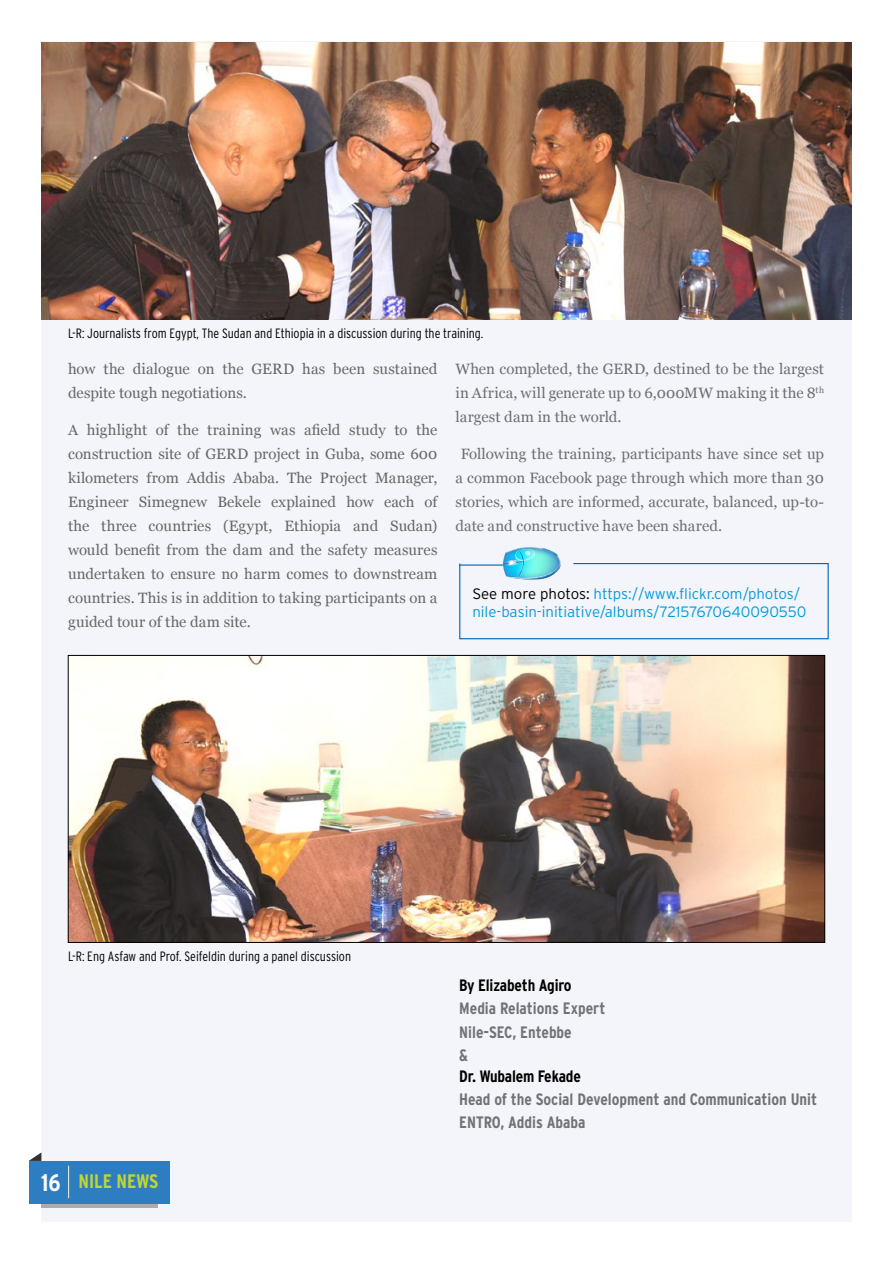
<style>
.page{position:relative;width:893px;height:1263px;background:#fff}
.page>*{position:absolute;margin:0;border:0;box-sizing:border-box;transform-origin:0 0}
.t1{font:700 condensed 19.5px "Interstate";color:#bfd630}
.t2{font:700 condensed 16.5px/23.1px "Interstate";color:#717275}
.t3{font:700 condensed 16.5px "Interstate";letter-spacing:-.01em;color:#000}
.t4{font:15px/24px "Georgia";color:#676767}
.t5{font:15px/24px "Georgia";letter-spacing:.005em;color:#6d6e71;text-align:justify}
.t6{font:300 15px/18px "Interstate";color:#009bdf}
.t7{font:300 condensed 13.5px "Interstate";color:#000}
.s1{color:#000}
.s2{font-size:24px;color:#fff}
</style>
<div class="page">
<div style="left:41px;top:41px;width:810px;height:1180px;background:#f4f5fa"></div>
<svg style="left:41px;top:1203px;width:116px;height:5px"></svg>
<div style="left:29px;top:1161px;width:140px;height:42px;background:#2f7dc1"></div>
<svg style="left:29px;top:1152px;width:12px;height:9px"></svg>
<hr style="left:68px;top:1166px;width:1px;height:32px;background:#eff5d5">
<img style="left:41px;top:43px;width:810px;height:277px">
<img style="left:70px;top:657px;width:753px;height:284px">
<img style="left:520px;top:546px;width:22px;height:2px">
<svg style="left:459px;top:548px;width:370px;height:92px"></svg>
<p class="t7" style="left:68px;top:325px;width:417px">L-R: Journalists from Egypt, The Sudan and Ethiopia in a discussion during the training.</p>
<p class="t4" style="left:68px;top:357px;width:371px">how the dialogue on the GERD has been sustained despite tough negotiations.</p>
<p class="t4" style="left:68px;top:418px;width:371px;text-align:justify">A highlight of the training was afield study to the construction site of GERD project in Guba, some 600 kilometers from Addis Ababa. The Project Manager, Engineer Simegnew Bekele explained how each of the three countries (Egypt, Ethiopia and Sudan) would benefit from the dam and the safety measures undertaken to ensure no harm comes to downstream countries. This is in addition to taking participants on a guided tour of the dam site.</p>
<p class="t5" style="left:455px;top:357px;width:370px">When completed, the GERD, destined to be the largest in Africa, will generate up to 6,000MW making it the 8<sup>th </sup>largest dam in the world.</p>
<p class="t5" style="left:455px;top:442px;width:370px;text-indent:5px">Following the training, participants have since set up a common Facebook page through which more than 30 stories, which are informed, accurate, balanced, up-to&shy;date and constructive have been shared.</p>
<p class="t6" style="left:472px;top:584px;width:336px"><span class="s1">See more photos:</span> https://www.flickr.com/photos/ nile-basin-initiative/albums/72157670640090550</p>
<p class="t7" style="left:68px;top:948px;width:285px">L-R: Eng Asfaw and Prof. Seifeldin during a panel discussion</p>
<h1 class="t1" style="left:41px;top:1171px;width:119px"><span class="s2">16</span> NILE NEWS</h1>
<p class="t3" style="left:459px;top:976px;width:114px">By Elizabeth Agiro</p>
<p class="t2" style="left:459px;top:997px;width:148px">Media Relations Expert<br>Nile-SEC, Entebbe<br>&amp;</p>
<p class="t3" style="left:459px;top:1067px;width:123px">Dr. Wubalem Fekade</p>
<p class="t2" style="left:459px;top:1087px;width:359px">Head of the Social Development and Communication Unit<br>ENTRO, Addis Ababa</p>
</div>
